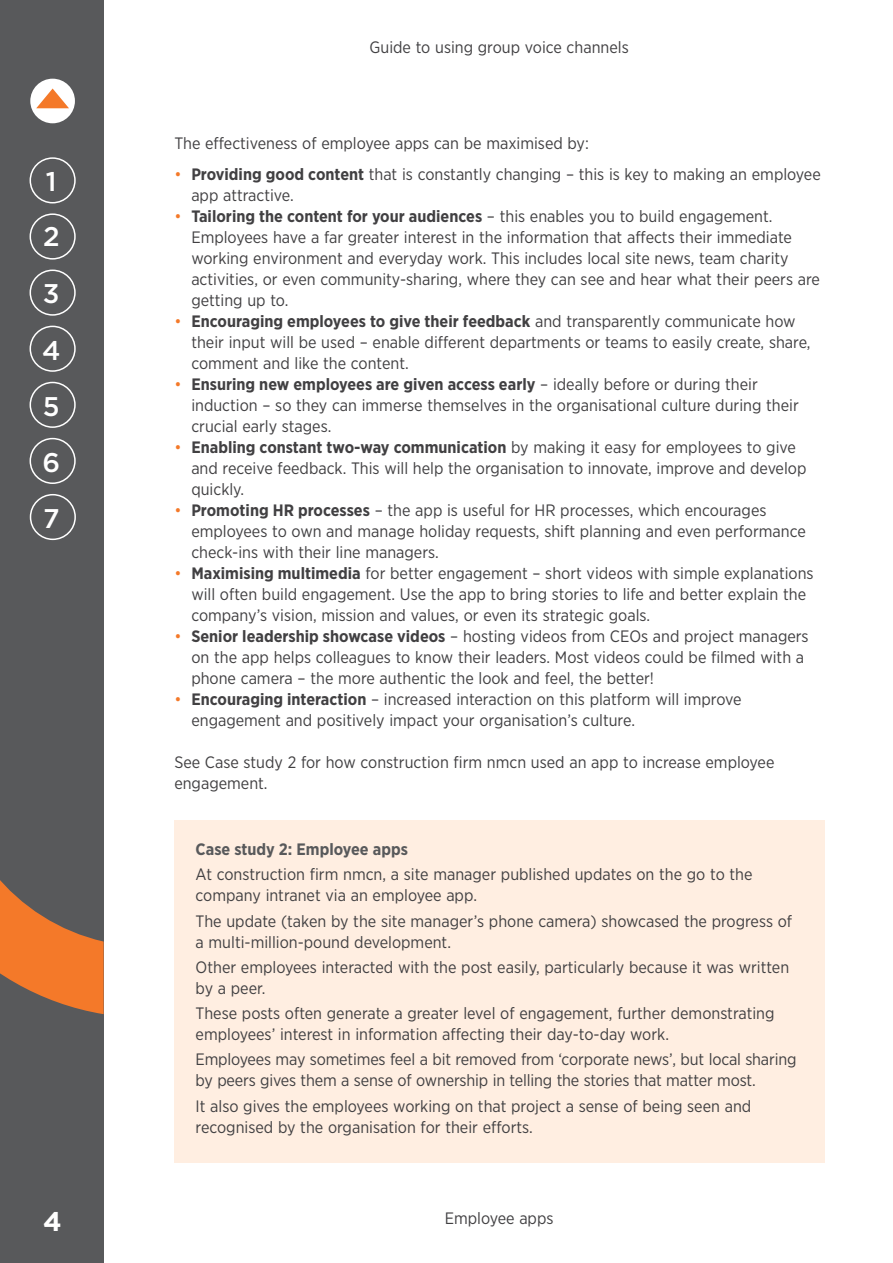
<style>
.page{position:relative;width:893px;height:1263px;background:#fff}
.page>*{position:absolute;margin:0;border:0;box-sizing:border-box;transform-origin:0 0}
.t1{font:500 27px/56.1px "Gotham";color:#fff}
.t2{font:700 27px "Gotham";color:#fff}
.B_bullets{font:16.5px/21px "Gotham Narrow";color:#414042}
.B_body{font:16.5px/21px "Gotham Narrow";color:#414042}
.B_body-2{font:700 16.5px "Gotham Narrow";color:#58595b}
.s1{color:#f47929}
.s2{font-weight:700}
</style>
<div class="page">
<div style="left:0;top:0;width:104px;height:1263px;background:#58595b"></div>
<svg style="left:0;top:880px;width:104px;height:134px"></svg>
<div style="left:30px;top:157px;width:46px;height:46px;border:2px solid #fff;border-radius:50%"></div>
<div style="left:30px;top:213px;width:46px;height:47px;border:2px solid #fff;border-radius:50%"></div>
<div style="left:30px;top:270px;width:46px;height:46px;border:2px solid #fff;border-radius:50%"></div>
<div style="left:30px;top:326px;width:46px;height:46px;border:2px solid #fff;border-radius:50%"></div>
<div style="left:30px;top:382px;width:46px;height:46px;border:2px solid #fff;border-radius:50%"></div>
<div style="left:30px;top:438px;width:46px;height:46px;border:2px solid #fff;border-radius:50%"></div>
<div style="left:30px;top:494px;width:46px;height:46px;border:2px solid #fff;border-radius:50%"></div>
<div style="left:30px;top:79px;width:45px;height:44px;background:#fff;border-radius:50%"></div>
<svg style="left:36px;top:89px;width:33px;height:19px"></svg>
<div style="left:174px;top:821px;width:651px;height:342px;background:#ffeee1"></div>
<h1 class="t1" style="left:43px;top:154px;width:18px;line-height:54.6px">1<br>2</h1>
<h1 class="t1" style="left:42px;top:265px;width:20px;text-align:justify">3<br>4<br>5<br>6<br>7</h1>
<h1 class="t2" style="left:43px;top:1204px;width:20px">4</h1>
<p class="B_bullets" style="left:369px;top:36px;width:261px">Guide to using group voice channels</p>
<p class="B_body" style="left:174px;top:132px;width:416px">The effectiveness of employee apps can be maximised by:</p>
<p class="B_bullets" style="left:191px;top:163px;width:631px;text-indent:-17px"><span class="s1">•</span> <span class="s2">Providing good content</span> that is constantly changing – this is key to making an employee app attractive.</p>
<p class="B_bullets" style="left:191px;top:205px;width:630px;text-indent:-17px"><span class="s1">•</span> <span class="s2">Tailoring the content for your audiences</span> – this enables you to build engagement.<br>Employees have a far greater interest in the information that affects their immediate working environment and everyday work. This includes local site news, team charity activities, or even community-sharing, where they can see and hear what their peers are getting up to.</p>
<p class="B_bullets" style="left:191px;top:310px;width:621px;text-indent:-17px"><span class="s1">•</span> <span class="s2">Encouraging employees to give their feedback</span> and transparently communicate how their input will be used – enable different departments or teams to easily create, share, comment and like the content.</p>
<p class="B_bullets" style="left:191px;top:373px;width:609px;text-indent:-17px"><span class="s1">•</span> <span class="s2">Ensuring new employees are given access early</span> – ideally before or during their induction – so they can immerse themselves in the organisational culture during their crucial early stages.</p>
<p class="B_bullets" style="left:191px;top:436px;width:617px;text-indent:-17px"><span class="s1">•</span> <span class="s2">Enabling constant two-way communication</span> by making it easy for employees to give and receive feedback. This will help the organisation to innovate, improve and develop quickly.</p>
<p class="B_bullets" style="left:191px;top:499px;width:616px;text-indent:-17px"><span class="s1">•</span> <span class="s2">Promoting HR processes</span> – the app is useful for HR processes, which encourages employees to own and manage holiday requests, shift planning and even performance check-ins with their line managers.</p>
<p class="B_bullets" style="left:191px;top:562px;width:624px;text-indent:-17px"><span class="s1">•</span> <span class="s2">Maximising multimedia</span> for better engagement – short videos with simple explanations will often build engagement. Use the app to bring stories to life and better explain the company’s vision, mission and values, or even its strategic goals.</p>
<p class="B_bullets" style="left:191px;top:625px;width:619px;text-indent:-17px"><span class="s1">•</span> <span class="s2">Senior leadership showcase videos</span> – hosting videos from CEOs and project managers on the app helps colleagues to know their leaders. Most videos could be filmed with a phone camera – the more authentic the look and feel, the better!</p>
<p class="B_bullets" style="left:191px;top:688px;width:552px;text-indent:-17px"><span class="s1">•</span> <span class="s2">Encouraging interaction</span> – increased interaction on this platform will improve engagement and positively impact your organisation’s culture.</p>
<p class="B_body" style="left:174px;top:751px;width:602px">See Case study 2 for how construction firm nmcn used an app to increase employee engagement.</p>
<p class="B_body-2" style="left:196px;top:839px;width:214px">Case study 2: Employee apps</p>
<p class="B_body" style="left:196px;top:864px;width:558px">At construction firm nmcn, a site manager published updates on the go to the company intranet via an employee app.</p>
<p class="B_body" style="left:196px;top:910px;width:598px">The update (taken by the site manager’s phone camera) showcased the progress of a multi-million-pound development.</p>
<p class="B_body" style="left:196px;top:956px;width:595px">Other employees interacted with the post easily, particularly because it was written by a peer.</p>
<p class="B_body" style="left:196px;top:1002px;width:580px">These posts often generate a greater level of engagement, further demonstrating employees’ interest in information affecting their day-to-day work.</p>
<p class="B_body" style="left:196px;top:1049px;width:602px">Employees may sometimes feel a bit removed from ‘corporate news’, but local sharing by peers gives them a sense of ownership in telling the stories that matter most.</p>
<p class="B_body" style="left:196px;top:1095px;width:557px">It also gives the employees working on that project a sense of being seen and recognised by the organisation for their efforts.</p>
<p class="B_bullets" style="left:445px;top:1207px;width:110px">Employee apps</p>
</div>
